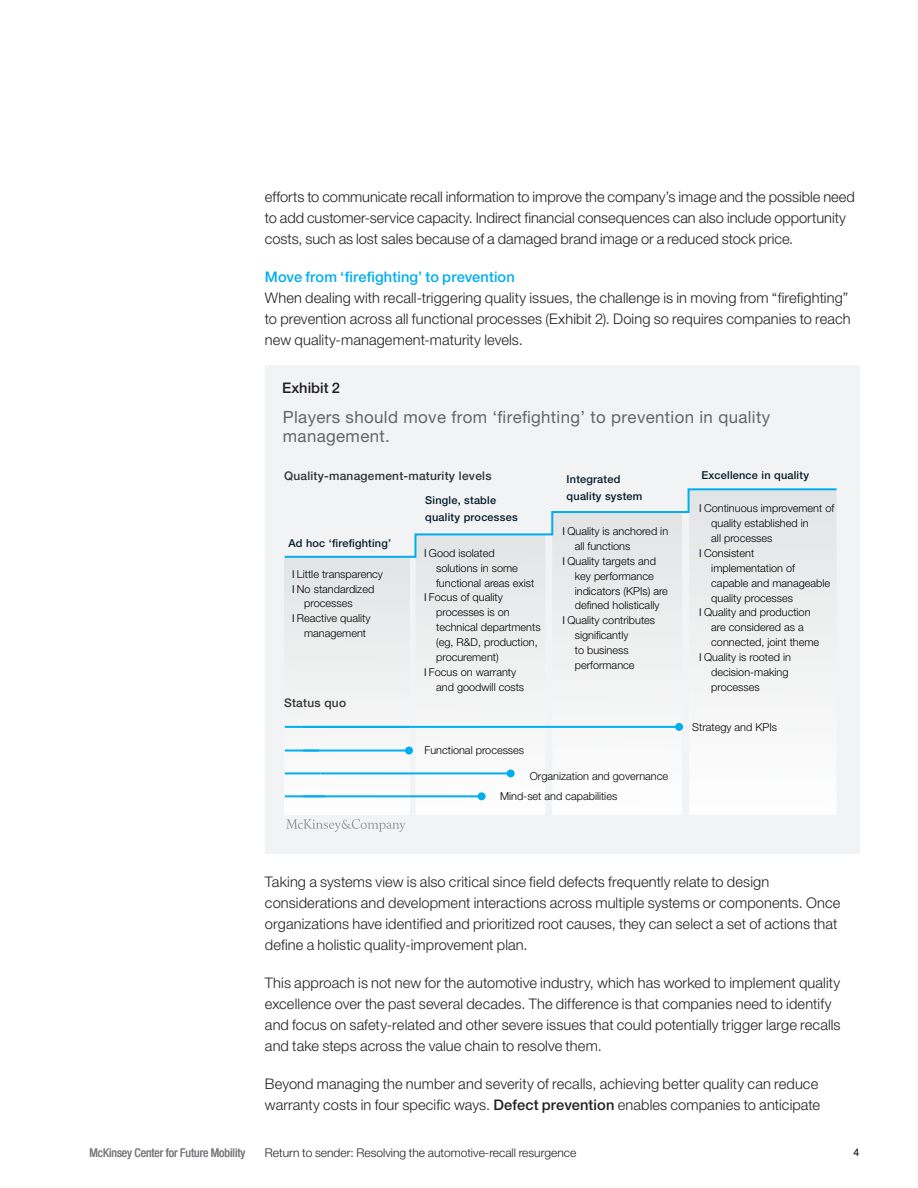
<style>
.page{position:relative;width:918px;height:1188px;background:#fff}
.page>*{position:absolute;margin:0;border:0;box-sizing:border-box;transform-origin:0 0}
.t1{font:16.95px/18.9px "Helvetica Neue LT Std";letter-spacing:.02em;color:#666}
.Body{font:300 14.7px/21px "Helvetica Neue LT Std";letter-spacing:.005em;color:#231f20}
.Heading{font:500 14.7px "Helvetica Neue LT Std";letter-spacing:.005em;color:#00aeef}
.Exhibit_headers{font:500 14.7px "Helvetica Neue LT Std";color:#231f20}
.Footnotes{font:300 12px "Helvetica Neue LT Std";color:#231f20}
.t2{font:500 12px "Helvetica Neue LT Std";letter-spacing:.02em;color:#333}
.t3{font:condensed 12px "Helvetica Neue LT Std";color:#7a7c7f}
.t4{font:12px "Helvetica Neue LT Std";color:#231f20}
.t5{font:300 10.95px/14.9px "Helvetica Neue LT Std";color:#000}
.t6{font:500 10.95px/17px "Helvetica Neue LT Std";letter-spacing:.02em;color:#051c2c}
.t7{font:300 10.5px "Helvetica Neue LT Std";color:#231f20}
.s1{color:#051c2c}
.s2{font-weight:500}
</style>
<div class="page">
<div style="left:265px;top:365px;width:594px;height:489px;background:#f2f3f4"></div>
<svg style="left:284px;top:488px;width:553px;height:344px"></svg>
<hr style="left:285px;top:750px;width:124px;height:2px;background:#00aeef">
<hr style="left:285px;top:772px;width:35px;height:2px;background:#00aeef">
<hr style="left:320px;top:772px;width:191px;height:2px;background:#00aeef">
<hr style="left:303px;top:795px;width:179px;height:2px;background:#00aeef">
<hr style="left:285px;top:795px;width:40px;height:2px;background:#00aeef">
<div style="left:675px;top:723px;width:8px;height:8px;background:#00aeef;border-radius:50%"></div>
<div style="left:507px;top:769px;width:8px;height:8px;background:#00aeef;border-radius:50%"></div>
<div style="left:478px;top:792px;width:8px;height:8px;background:#00aeef;border-radius:50%"></div>
<div style="left:405px;top:747px;width:8px;height:8px;background:#00aeef;border-radius:50%"></div>
<p class="Body" style="left:265px;top:186px;width:592px">efforts to communicate recall information to improve the company’s image and the possible need to add customer-service capacity. Indirect financial consequences can also include opportunity costs, such as lost sales because of a damaged brand image or a reduced stock price.</p>
<h3 class="Heading" style="left:265px;top:268px;width:251px">Move from ‘firefighting’ to prevention</h3>
<p class="Body" style="left:265px;top:287px;width:587px">When dealing with recall-triggering quality issues, the challenge is in moving from “firefighting” to prevention across all functional processes (Exhibit 2). Doing so requires companies to reach new quality-management-maturity levels.</p>
<p class="t4" style="left:284px;top:376px;width:100px">Exhibit &lt;2&gt; of &lt;3&gt;</p>
<h6 class="Exhibit_headers" style="left:282px;top:379px;width:59px">Exhibit 2</h6>
<p class="t1" style="left:283px;top:407px;width:489px">Players should move from ‘firefighting’ to prevention in quality management.</p>
<p class="t2" style="left:284px;top:469px;width:209px">Quality-management-maturity levels</p>
<p class="t6" style="left:288px;top:535px;width:104px">Ad hoc ‘firefighting’</p>
<p class="t5" style="left:292px;top:566px;width:92px"><span class="s1">●</span> Little transparency</p>
<p class="t5" style="left:304px;top:581px;width:72px;text-indent:-12px"><span class="s1">●</span> No standardized processes</p>
<p class="t5" style="left:304px;top:611px;width:68px;text-indent:-12px"><span class="s1">●</span> Reactive quality management</p>
<p class="t2" style="left:284px;top:695px;width:64px">Status quo</p>
<p class="t6" style="left:425px;top:491px;width:94px">Single, stable quality processes</p>
<p class="t5" style="left:436px;top:545px;width:100px;text-indent:-12px"><span class="s1">●</span> Good isolated solutions in some functional areas exist</p>
<p class="t5" style="left:436px;top:590px;width:106px;text-indent:-12px"><span class="s1">●</span> Focus of quality processes is on technical departments (eg, R&amp;D, production, procurement)</p>
<p class="t5" style="left:436px;top:665px;width:90px;text-indent:-12px"><span class="s1">●</span> Focus on warranty and goodwill costs</p>
<p class="t5" style="left:424px;top:742px;width:101px">Functional processes</p>
<p class="t6" style="left:567px;top:471px;width:77px">Integrated quality system</p>
<p class="t6" style="left:701px;top:466px;width:109px">Excellence in quality</p>
<p class="t5" style="left:711px;top:501px;width:124px;text-indent:-12px"><span class="s1">●</span> Continuous improvement of quality established in<br>all processes</p>
<p class="t5" style="left:711px;top:545px;width:120px;text-indent:-12px"><span class="s1">●</span> Consistent<br>implementation of capable and manageable quality processes</p>
<p class="t5" style="left:711px;top:605px;width:109px;text-indent:-12px"><span class="s1">●</span> Quality and production are considered as a connected, joint theme</p>
<p class="t5" style="left:711px;top:650px;width:81px;text-indent:-12px"><span class="s1">●</span> Quality is rooted in decision-making processes</p>
<p class="t5" style="left:575px;top:523px;width:95px;text-indent:-12px"><span class="s1">●</span> Quality is anchored in all functions</p>
<p class="t5" style="left:575px;top:553px;width:95px;text-indent:-12px"><span class="s1">●</span> Quality targets and key performance indicators (KPIs) are defined holistically</p>
<p class="t5" style="left:575px;top:613px;width:82px;text-indent:-12px"><span class="s1">●</span> Quality contributes significantly<br>to business performance</p>
<p class="t5" style="left:692px;top:719px;width:86px">Strategy and KPIs</p>
<p class="t5" style="left:500px;top:766px;width:170px;line-height:20px;text-indent:30px">Organization and governance<br>Mind-set and capabilities</p>
<p class="Body" style="left:265px;top:871px;width:577px">Taking a systems view is also critical since field defects frequently relate to design considerations and development interactions across multiple systems or components. Once organizations have identified and prioritized root causes, they can select a set of actions that define a holistic quality-improvement plan.</p>
<p class="Body" style="left:265px;top:972px;width:577px">This approach is not new for the automotive industry, which has worked to implement quality excellence over the past several decades. The difference is that companies need to identify and focus on safety-related and other severe issues that could potentially trigger large recalls and take steps across the value chain to resolve them.</p>
<p class="Body" style="left:265px;top:1073px;width:557px">Beyond managing the number and severity of recalls, achieving better quality can reduce warranty costs in four specific ways. <span class="s2">Defect prevention</span> enables companies to anticipate</p>
<p class="t3" style="left:89px;top:1145px;width:158px">McKinsey Center for Future Mobility</p>
<p class="Footnotes" style="left:265px;top:1145px;width:313px">Return to sender: Resolving the automotive-recall resurgence</p>
<p class="t7" style="left:854px;top:1145px;width:7px">4</p>
</div>
